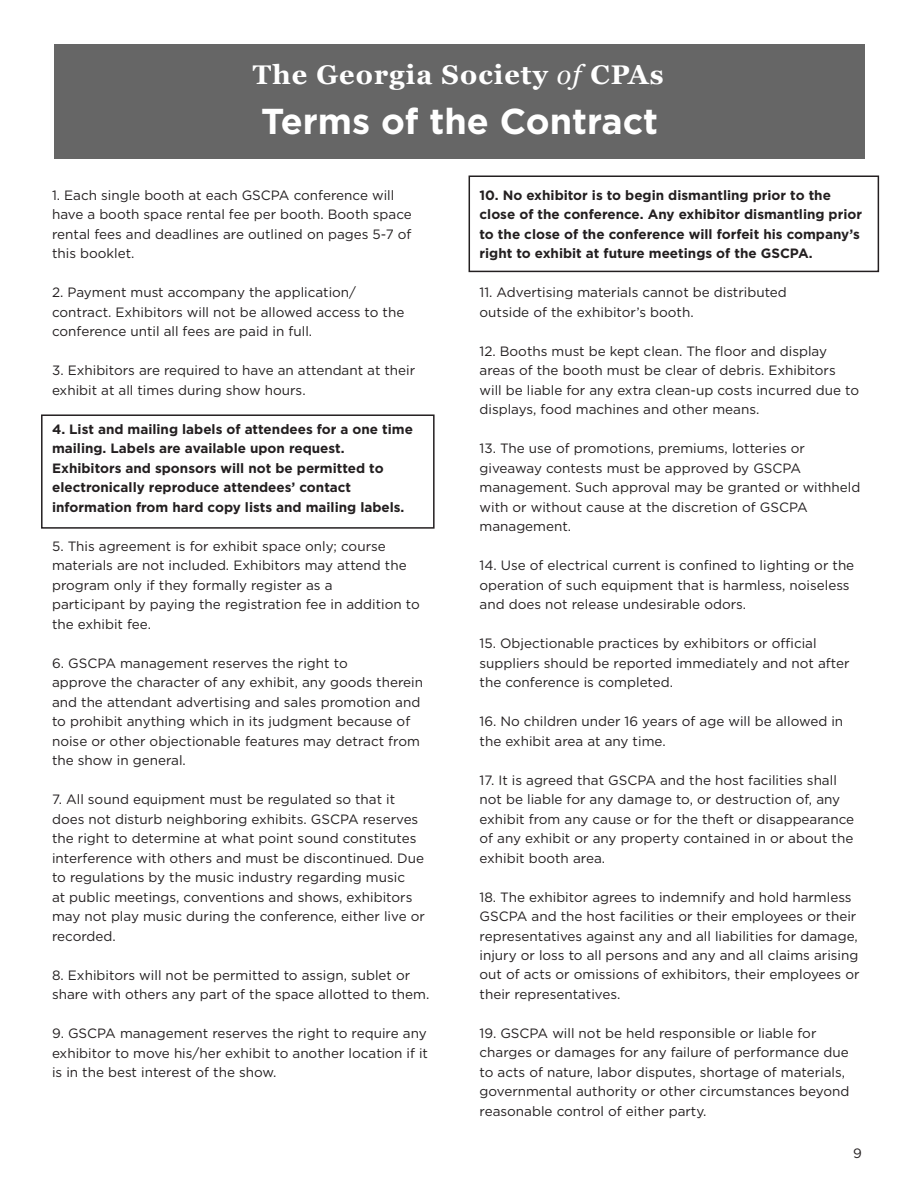
<style>
.page{position:relative;width:918px;height:1188px;background:#fff}
.page>*{position:absolute;margin:0;border:0;box-sizing:border-box;transform-origin:0 0}
.t1{font:37.5px "Engravers";color:#fff}
.t2{font:700 36px "Gotham";color:#fff}
.t3{font:700 27px "Georgia";letter-spacing:.04em;color:#fff}
.t4{font:13.5px/19.5px "Gotham";color:#231f20}
.t5{font:700 13.5px/19.5px "Gotham";color:#231f20}
.s1{font-weight:400;font-style:italic}
</style>
<div class="page">
<div style="left:54px;top:44px;width:810px;height:114px;background:#666"></div>
<div style="left:41px;top:414px;width:394px;height:115px;border:2px solid #231f20"></div>
<div style="left:469px;top:176px;width:410px;height:96px;border:2px solid #231f20"></div>
<h3 class="t3" style="left:253px;top:58px;width:412px">The Georgia Society <span class="s1">of</span> CPAs</h3>
<h1 class="t1" style="left:134px;top:60px;width:651px">TERMS OF THE CONTRACT</h1>
<h2 class="t2" style="left:261px;top:98px;width:398px">Terms of the Contract</h2>
<p class="t4" style="left:52px;top:185px;width:361px">1. Each single booth at each GSCPA conference will have a booth space rental fee per booth. Booth space rental fees and deadlines are outlined on pages 5-7 of this booklet.</p>
<p class="t4" style="left:52px;top:282px;width:354px">2. Payment must accompany the application/ contract. Exhibitors will not be allowed access to the conference until all fees are paid in full.</p>
<p class="t4" style="left:52px;top:360px;width:365px">3. Exhibitors are required to have an attendant at their exhibit at all times during show hours.</p>
<p class="t5" style="left:52px;top:419px;width:362px">4. List and mailing labels of attendees for a one time mailing. Labels are available upon request.<br>Exhibitors and sponsors will not be permitted to electronically reproduce attendees’ contact information from hard copy lists and mailing labels.</p>
<p class="t4" style="left:52px;top:536px;width:369px">5. This agreement is for exhibit space only; course materials are not included. Exhibitors may attend the program only if they formally register as a<br>participant by paying the registration fee in addition to the exhibit fee.</p>
<p class="t4" style="left:52px;top:653px;width:372px">6. GSCPA management reserves the right to<br>approve the character of any exhibit, any goods therein and the attendant advertising and sales promotion and to prohibit anything which in its judgment because of noise or other objectionable features may detract from the show in general.</p>
<p class="t4" style="left:52px;top:789px;width:374px">7. All sound equipment must be regulated so that it does not disturb neighboring exhibits. GSCPA reserves the right to determine at what point sound constitutes interference with others and must be discontinued. Due to regulations by the music industry regarding music<br>at public meetings, conventions and shows, exhibitors may not play music during the conference, either live or recorded.</p>
<p class="t4" style="left:52px;top:965px;width:379px">8. Exhibitors will not be permitted to assign, sublet or share with others any part of the space allotted to them.</p>
<p class="t4" style="left:52px;top:1023px;width:377px;text-align:justify">9. GSCPA management reserves the right to require any exhibitor to move his/her exhibit to another location if it is in the best interest of the show.</p>
<p class="t5" style="left:480px;top:185px;width:384px">10. No exhibitor is to begin dismantling prior to the close of the conference. Any exhibitor dismantling prior to the close of the conference will forfeit his company’s right to exhibit at future meetings of the GSCPA.</p>
<p class="t4" style="left:480px;top:282px;width:309px">11. Advertising materials cannot be distributed outside of the exhibitor’s booth.</p>
<p class="t4" style="left:480px;top:341px;width:381px">12. Booths must be kept clean. The floor and display areas of the booth must be clear of debris. Exhibitors will be liable for any extra clean-up costs incurred due to displays, food machines and other means.</p>
<p class="t4" style="left:480px;top:438px;width:382px">13. The use of promotions, premiums, lotteries or giveaway contests must be approved by GSCPA management. Such approval may be granted or withheld with or without cause at the discretion of GSCPA management.</p>
<p class="t4" style="left:480px;top:555px;width:376px">14. Use of electrical current is confined to lighting or the operation of such equipment that is harmless, noiseless and does not release undesirable odors.</p>
<p class="t4" style="left:480px;top:633px;width:371px">15. Objectionable practices by exhibitors or official suppliers should be reported immediately and not after the conference is completed.</p>
<p class="t4" style="left:480px;top:711px;width:365px">16. No children under 16 years of age will be allowed in the exhibit area at any time.</p>
<p class="t4" style="left:480px;top:770px;width:376px">17. It is agreed that GSCPA and the host facilities shall not be liable for any damage to, or destruction of, any exhibit from any cause or for the theft or disappearance of any exhibit or any property contained in or about the exhibit booth area.</p>
<p class="t4" style="left:480px;top:887px;width:382px">18. The exhibitor agrees to indemnify and hold harmless GSCPA and the host facilities or their employees or their representatives against any and all liabilities for damage, injury or loss to all persons and any and all claims arising out of acts or omissions of exhibitors, their employees or their representatives.</p>
<p class="t4" style="left:480px;top:1023px;width:371px">19. GSCPA will not be held responsible or liable for charges or damages for any failure of performance due to acts of nature, labor disputes, shortage of materials, governmental authority or other circumstances beyond reasonable control of either party.</p>
<p class="t4" style="left:853px;top:1143px;width:10px">9</p>
</div>
